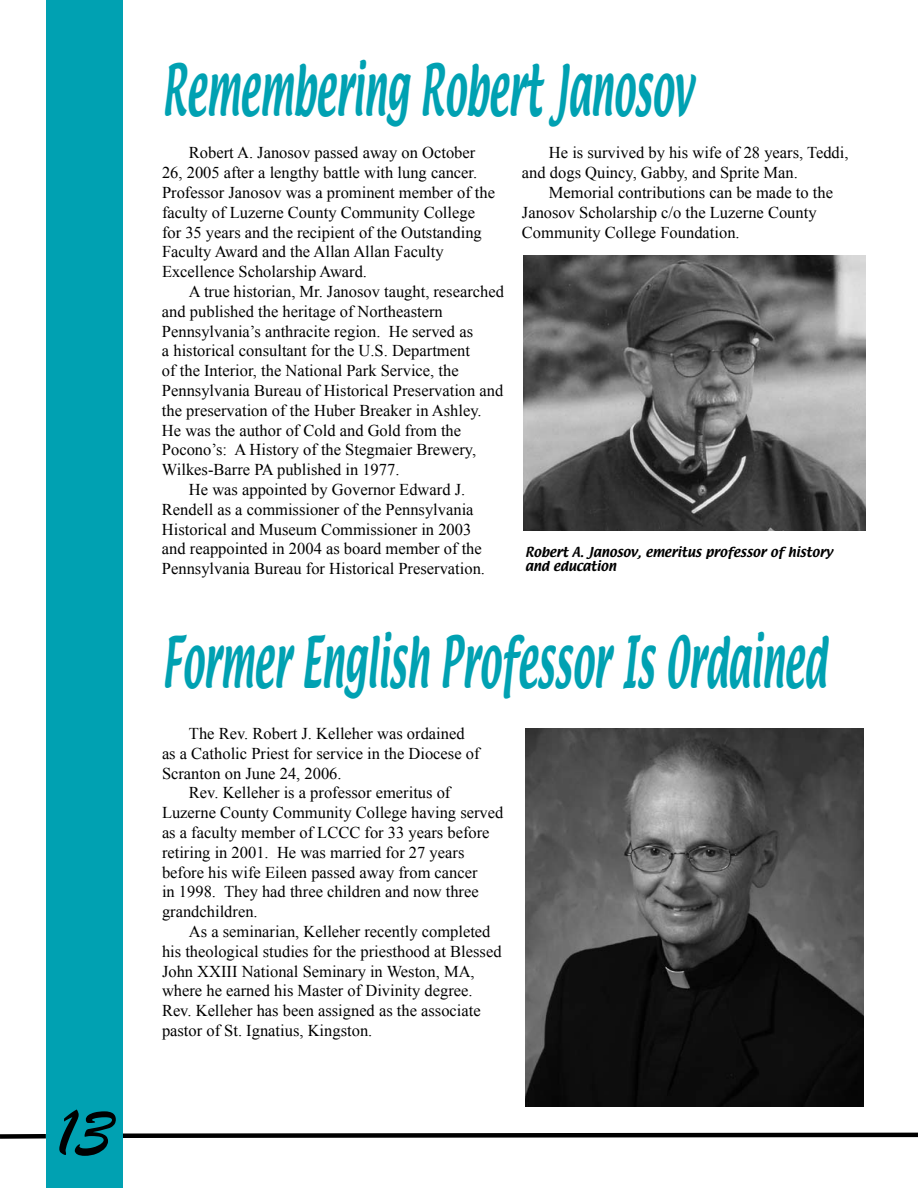
<style>
.page{position:relative;width:918px;height:1188px;background:#fff}
.page>*{position:absolute;margin:0;border:0;box-sizing:border-box;transform-origin:0 0}
.t1{font:72px "Brush Script";color:#000}
.t2{font:62.1px "Textile";color:#00a1b2;scale:.54 1}
.t3{font:16.5px/19.8px "Times New Roman";color:#000}
.t4{font:12px/14.4px "Textile";color:#000}
</style>
<div class="page">
<div style="left:0;top:1134px;width:46px;height:5px;background:#000"></div>
<div style="left:46px;top:0;width:77px;height:1188px;background:#00a1b2"></div>
<svg style="left:123px;top:1132px;width:795px;height:6px;background:#3f3f3f"></svg>
<img style="left:524px;top:255px;width:342px;height:276px">
<img style="left:525px;top:728px;width:338px;height:379px">
<h1 class="t1" style="left:57px;top:1089px;width:58px">13</h1>
<h2 class="t2" style="left:162px;top:47px;width:984px">Remembering Robert Janosov</h2>
<p class="t3" style="left:162px;top:143px;width:335px;text-indent:27px">Robert A. Janosov passed away on October 26, 2005 after a lengthy battle with lung cancer.<br>Professor Janosov was a prominent member of the faculty of Luzerne County Community College for 35 years and the recipient of the Outstanding Faculty Award and the Allan Allan Faculty Excellence Scholarship Award.</p>
<p class="t3" style="left:189px;top:281px;width:317px">A true historian, Mr. Janosov taught, researched</p>
<p class="t3" style="left:162px;top:301px;width:282px">and published the heritage of Northeastern</p>
<p class="t3" style="left:162px;top:321px;width:313px">Pennsylvania’s anthracite region. He served as</p>
<p class="t3" style="left:162px;top:341px;width:309px">a historical consultant for the U.S. Department</p>
<p class="t3" style="left:162px;top:361px;width:298px">of the Interior, the National Park Service, the</p>
<p class="t3" style="left:162px;top:380px;width:343px">Pennsylvania Bureau of Historical Preservation and</p>
<p class="t3" style="left:162px;top:400px;width:321px">the preservation of the Huber Breaker in Ashley.</p>
<p class="t3" style="left:162px;top:420px;width:301px">He was the author of Cold and Gold from the</p>
<p class="t3" style="left:162px;top:440px;width:316px">Pocono’s: A History of the Stegmaier Brewery,</p>
<p class="t3" style="left:162px;top:460px;width:239px">Wilkes-Barre PA published in 1977.</p>
<p class="t3" style="left:189px;top:479px;width:278px">He was appointed by Governor Edward J.</p>
<p class="t3" style="left:162px;top:499px;width:313px">Rendell as a commissioner of the Pennsylvania</p>
<p class="t3" style="left:162px;top:519px;width:311px">Historical and Museum Commissioner in 2003</p>
<p class="t3" style="left:162px;top:539px;width:321px">and reappointed in 2004 as board member of the</p>
<p class="t3" style="left:162px;top:559px;width:325px">Pennsylvania Bureau for Historical Preservation.</p>
<p class="t3" style="left:522px;top:143px;width:328px;text-indent:27px">He is survived by his wife of 28 years, Teddi, and dogs Quincy, Gabby, and Sprite Man.</p>
<p class="t3" style="left:522px;top:182px;width:313px;text-indent:27px">Memorial contributions can be made to the<br>Janosov Scholarship c/o the Luzerne County<br>Community College Foundation.</p>
<p class="t4" style="left:525px;top:545px;width:309px">Robert A. Janosov, emeritus professor of history and education</p>
<h2 class="t2" style="left:162px;top:619px;width:1232px">Former English Professor Is Ordained</h2>
<p class="t3" style="left:189px;top:723px;width:277px">The Rev. Robert J. Kelleher was ordained</p>
<p class="t3" style="left:162px;top:743px;width:319px">as a Catholic Priest for service in the Diocese of</p>
<p class="t3" style="left:162px;top:763px;width:181px">Scranton on June 24, 2006.</p>
<p class="t3" style="left:189px;top:783px;width:263px">Rev. Kelleher is a professor emeritus of</p>
<p class="t3" style="left:162px;top:802px;width:343px">Luzerne County Community College having served</p>
<p class="t3" style="left:162px;top:822px;width:329px">as a faculty member of LCCC for 33 years before</p>
<p class="t3" style="left:162px;top:842px;width:304px">retiring in 2001. He was married for 27 years</p>
<p class="t3" style="left:162px;top:862px;width:317px">before his wife Eileen passed away from cancer</p>
<p class="t3" style="left:162px;top:882px;width:318px">in 1998. They had three children and now three</p>
<p class="t3" style="left:162px;top:901px;width:97px">grandchildren.</p>
<p class="t3" style="left:189px;top:921px;width:303px">As a seminarian, Kelleher recently completed</p>
<p class="t3" style="left:162px;top:941px;width:341px">his theological studies for the priesthood at Blessed</p>
<p class="t3" style="left:162px;top:961px;width:314px">John XXIII National Seminary in Weston, MA,</p>
<p class="t3" style="left:162px;top:981px;width:312px">where he earned his Master of Divinity degree.</p>
<p class="t3" style="left:162px;top:1000px;width:320px">Rev. Kelleher has been assigned as the associate</p>
<p class="t3" style="left:162px;top:1020px;width:212px">pastor of St. Ignatius, Kingston.</p>
</div>
